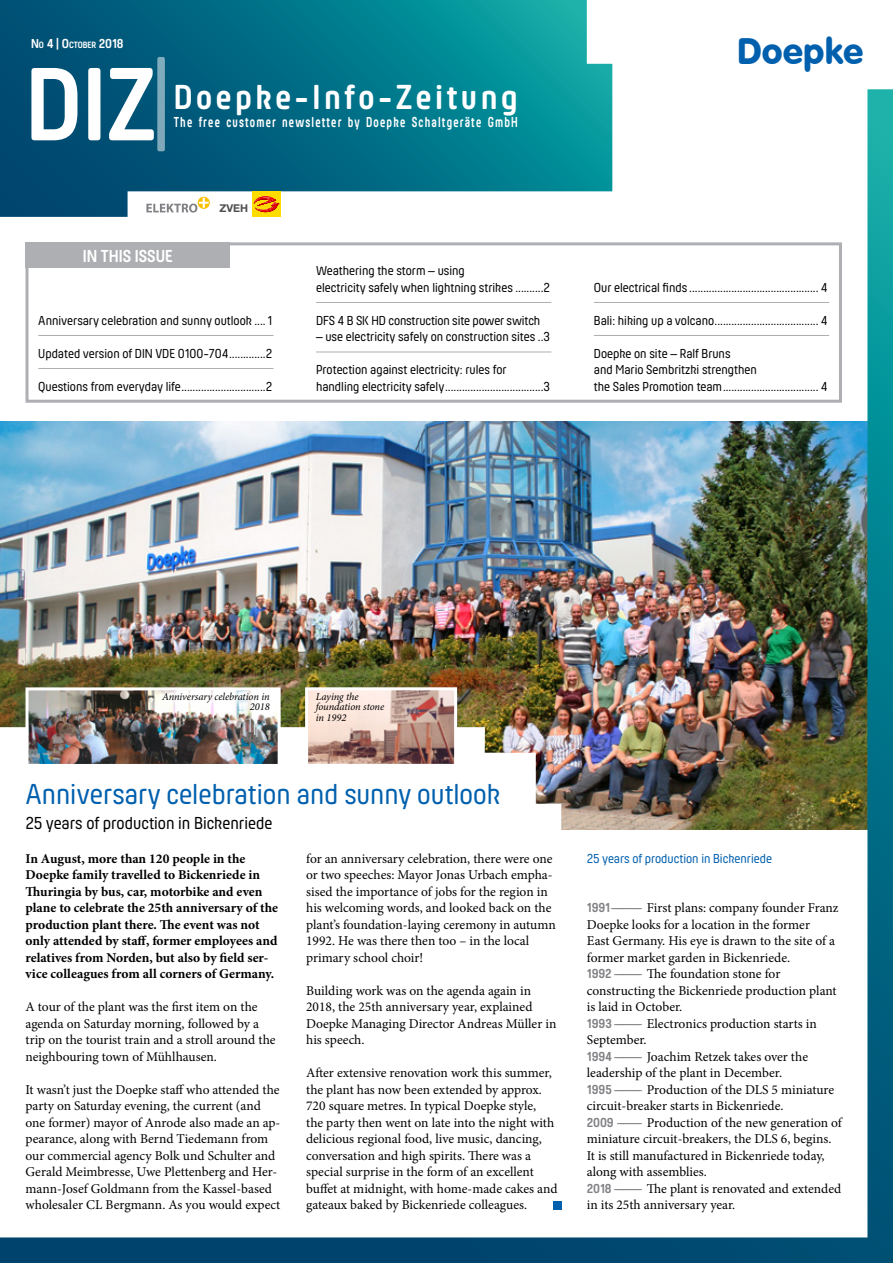
<style>
.page{position:relative;width:893px;height:1263px;background:#fff}
.page>*{position:absolute;margin:0;border:0;box-sizing:border-box;transform-origin:0 0}
.t1{font:700 108px "Hansom FY";color:#fff}
.t2{font:700 36px "Hansom FY";letter-spacing:.1em;color:#fff}
.t3{font:36px "VAG Rounded BT";color:#0060ae}
.Überschrift_groß{font:30px "Hansom FY";color:#0060ae}
.Untertitel{font:18px "Hansom FY";color:#000}
.t4{font:700 18px "Hansom FY";color:#fff}
.t5{font:700 15px "Hansom FY";letter-spacing:.1em;color:#fff;scale:.8 1}
.Fließtext{font:13.5px/16.5px "Minion Pro";color:#000}
.Index_Titel{font:13.5px/16.5px "Minion Pro";color:#000}
.Inhaltsverzeichnis{font:13.5px/16.5px "Hansom FY";color:#000}
.Fließtext-2{font:700 13.5px/16.5px "Minion Pro";color:#000}
.Zwischentitel{font:13.5px "Hansom FY";color:#0060ae}
.DIZ-Ausgabe_S1_weiß{font:700 13.5px "Hansom FY";color:#fff}
.t6{font:700 10.8px "Helvetica Neue";color:#504f53}
.Bildunterschrift{font:italic 10.5px/10.5px "Minion Pro";letter-spacing:-.01em;color:#000}
.s1{font-size:9.45px}
.s2{font-weight:400}
.s3{font-family:"Hansom FY";font-weight:700;color:#818084}
.s4{font-family:"Hansom FY";color:#818084}
</style>
<div class="page">
<svg style="left:0;top:0;width:612px;height:89px;background:#0a7a8d"></svg>
<img style="left:1px;top:89px;width:892px;height:1174px">
<svg style="left:0;top:89px;width:1px;height:1174px"></svg>
<hr style="left:38px;top:335px;width:236px;height:1px;background:#aeafb2">
<hr style="left:38px;top:368px;width:236px;height:1px;background:#aeafb2">
<hr style="left:38px;top:401px;width:236px;height:1px;background:#aeafb2">
<hr style="left:316px;top:302px;width:235px;height:1px;background:#aeafb2">
<hr style="left:316px;top:352px;width:235px;height:1px;background:#aeafb2">
<hr style="left:316px;top:401px;width:235px;height:1px;background:#aeafb2">
<hr style="left:594px;top:302px;width:235px;height:1px;background:#aeafb2">
<hr style="left:594px;top:335px;width:235px;height:1px;background:#aeafb2">
<hr style="left:594px;top:401px;width:235px;height:1px;background:#aeafb2">
<div style="left:553px;top:1201px;width:8px;height:8px;background:#0060ae"></div>
<img style="left:309px;top:691px;width:144px;height:72px">
<div style="left:305px;top:687px;width:152px;height:80px;border:3px solid #fff"></div>
<img style="left:30px;top:691px;width:247px;height:72px">
<div style="left:26px;top:687px;width:255px;height:80px;border:3px solid #fff"></div>
<div style="left:153px;top:683px;width:126px;height:37px;background:#fff;opacity:.75"></div>
<div style="left:26px;top:242px;width:204px;height:26px;background:#aeafb2"></div>
<svg style="left:146px;top:198px;width:63px;height:15px"></svg>
<div style="left:252px;top:191px;width:29px;height:26px;background:#ffdc00"></div>
<svg style="left:254px;top:196px;width:25px;height:16px"></svg>
<p class="DIZ-Ausgabe_S1_weiß" style="left:31px;top:36px;width:94px">N<span class="s1">O</span> 4 | O<span class="s1">CTOBER</span> 2018</p>
<h1 class="t1" style="left:26px;top:42px;width:148px">DIZ<span class="s2">|</span></h1>
<h2 class="t2" style="left:174px;top:76px;width:346px">Doepke-Info-Zeitung</h2>
<p class="t5" style="left:174px;top:113px;width:432px">The free customer newsletter by Doepke Schaltgeräte GmbH</p>
<p class="t6" style="left:219px;top:202px;width:30px">ZVEH</p>
<h3 class="t4" style="left:83px;top:245px;width:91px">IN THIS ISSUE</h3>
<p class="Inhaltsverzeichnis" style="left:38px;top:312px;width:235px">Anniversary celebration and sunny outlook ....1</p>
<p class="Inhaltsverzeichnis" style="left:38px;top:345px;width:235px">Updated version of DIN VDE 0100-704.............2</p>
<p class="Inhaltsverzeichnis" style="left:38px;top:378px;width:235px">Questions from everyday life..............................2</p>
<p class="Inhaltsverzeichnis" style="left:316px;top:262px;width:235px">Weathering the storm – using<br>electricity safely when lightning strikes ..........2</p>
<p class="Inhaltsverzeichnis" style="left:316px;top:312px;width:226px">DFS 4 B SK HD construction site power switch</p>
<p class="Inhaltsverzeichnis" style="left:316px;top:328px;width:235px">– use electricity safely on construction sites ..3</p>
<p class="Inhaltsverzeichnis" style="left:316px;top:361px;width:235px">Protection against electricity: rules for handling electricity safely...................................3</p>
<h2 class="t3" style="left:737px;top:28px;width:128px">Doepke</h2>
<p class="Inhaltsverzeichnis" style="left:594px;top:279px;width:235px">Our electrical finds .............................................. 4</p>
<p class="Inhaltsverzeichnis" style="left:594px;top:312px;width:235px">Bali: hiking up a volcano..................................... 4</p>
<p class="Inhaltsverzeichnis" style="left:594px;top:345px;width:235px">Doepke on site – Ralf Bruns<br>and Mario Sembritzki strengthen<br>the Sales Promotion team.................................. 4</p>
<p class="Bildunterschrift" style="left:162px;top:691px;width:109px;text-align:right">Anniversary celebration in<br>2018</p>
<p class="Bildunterschrift" style="left:316px;top:691px;width:70px">Laying the foundation stone in 1992</p>
<p class="Überschrift_groß" style="left:26px;top:776px;width:476px">Anniversary celebration and sunny outlook</p>
<p class="Untertitel" style="left:26px;top:813px;width:248px">25 years of production in Bickenriede</p>
<p class="Fließtext-2" style="left:26px;top:850px;width:254px">In August, more than 120 people in the Doepke family travelled to Bickenriede in Thuringia by bus, car, motorbike and even plane to celebrate the 25th anniversary of the production plant there. The event was not only attended by staff, former employees and relatives from Norden, but also by field ser&shy;vice colleagues from all corners of Germany.</p>
<p class="Fließtext" style="left:26px;top:999px;width:252px">A tour of the plant was the first item on the agenda on Saturday morning, followed by a trip on the tourist train and a stroll around the neighbouring town of Mühlhausen.</p>
<p class="Fließtext" style="left:26px;top:1081px;width:256px">It wasn’t just the Doepke staff who attended the party on Saturday evening, the current (and one former) mayor of Anrode also made an ap&shy;pearance, along with Bernd Tiedemann from our commercial agency Bolk und Schulter and Gerald Meimbresse, Uwe Plettenberg and Her&shy;mann-Josef Goldmann from the Kassel-based wholesaler CL Bergmann. As you would expect</p>
<p class="Fließtext" style="left:306px;top:850px;width:251px">for an anniversary celebration, there were one or two speeches: Mayor Jonas Urbach empha&shy;sised the importance of jobs for the region in his welcoming words, and looked back on the plant’s foundation-laying ceremony in autumn 1992. He was there then too – in the local primary school choir!</p>
<p class="Fließtext" style="left:306px;top:982px;width:252px">Building work was on the agenda again in 2018, the 25th anniversary year, explained Doepke Managing Director Andreas Müller in his speech.</p>
<p class="Fließtext" style="left:306px;top:1065px;width:253px">After extensive renovation work this summer, the plant has now been extended by approx.<br>720 square metres. In typical Doepke style,<br>the party then went on late into the night with delicious regional food, live music, dancing, conversation and high spirits. There was a special surprise in the form of an excellent buffet at midnight, with home-made cakes and gateaux baked by Bickenriede colleagues.</p>
<p class="Zwischentitel" style="left:587px;top:850px;width:187px">25 years of production in Bickenriede</p>
<p class="Index_Titel" style="left:587px;top:900px;width:253px"><span class="s3">1991</span><span class="s4">----------</span> First plans: company founder Franz Doepke looks for a location in the former<br>East Germany. His eye is drawn to the site of a former market garden in Bickenriede.</p>
<p class="Index_Titel" style="left:587px;top:966px;width:251px"><span class="s3">1992</span> <span class="s4">---------</span> The foundation stone for constructing the Bickenriede production plant is laid in October.</p>
<p class="Index_Titel" style="left:587px;top:1015px;width:232px"><span class="s3">1993</span><span class="s4">---------</span> Electronics production starts in<br>September.</p>
<p class="Index_Titel" style="left:587px;top:1048px;width:223px"><span class="s3">1994</span><span class="s4">---------</span> Joachim Retzek takes over the leadership of the plant in December.</p>
<p class="Index_Titel" style="left:587px;top:1081px;width:249px"><span class="s3">1995</span> <span class="s4">---------</span> Production of the DLS 5 miniature circuit-breaker starts in Bickenriede.</p>
<p class="Index_Titel" style="left:587px;top:1114px;width:257px"><span class="s3">2009</span> <span class="s4">--------</span> Production of the new generation of miniature circuit-breakers, the DLS 6, begins.<br>It is still manufactured in Bickenriede today, along with assemblies.</p>
<p class="Index_Titel" style="left:587px;top:1180px;width:256px"><span class="s3">2018</span> <span class="s4">---------</span> The plant is renovated and extended in its 25th anniversary year.</p>
</div>
